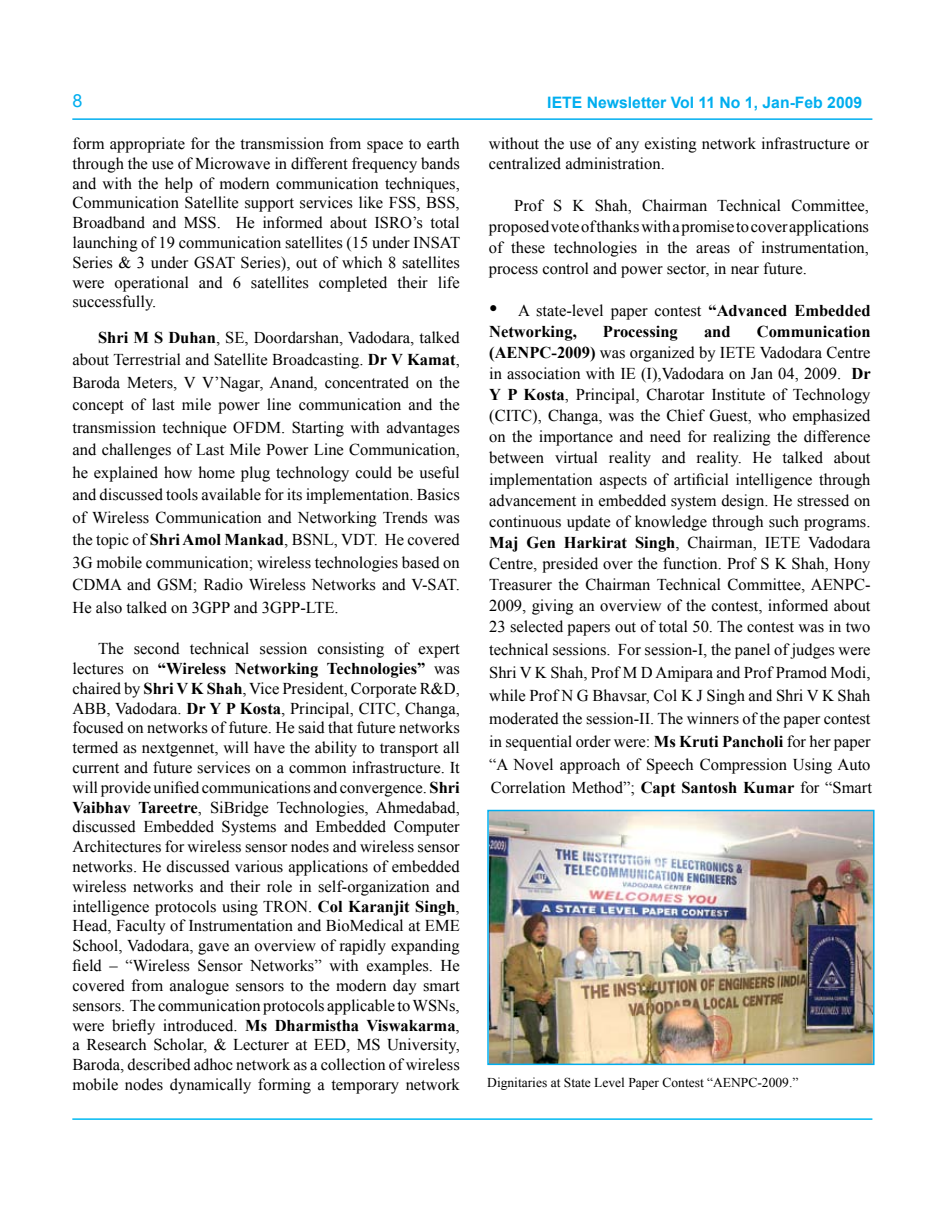
<style>
.page{position:relative;width:932px;height:1217px;background:#fff}
.page>*{position:absolute;margin:0;border:0;box-sizing:border-box;transform-origin:0 0}
.t1{font:18px "Arial";color:#00aeef}
.t2{font:16.5px/19.8px "Times New Roman";color:#000;text-align:justify}
.t3{font:700 16.5px/21px "Times New Roman";color:#000}
.t4{font:700 15.75px "Arial";color:#00aeef}
.t5{font:13.5px "Times New Roman";color:#000}
.s1{font-weight:700}
.s2{font-weight:400;font-size:24px}
.s3{font-weight:400}
</style>
<div class="page">
<img style="left:490px;top:812px;width:381px;height:249px">
<div style="left:487px;top:809px;width:387px;height:255px;border:2px solid #00aeef"></div>
<hr style="left:72px;top:118px;width:800px;height:2px;background:#00aeef">
<hr style="left:72px;top:1118px;width:800px;height:1px;background:#00b9f2">
<p class="t1" style="left:72px;top:88px;width:12px">8</p>
<p class="t4" style="left:547px;top:92px;width:316px">IETE Newsletter Vol 11 No 1, Jan-Feb 2009</p>
<p class="t2" style="left:72px;top:133px;width:389px">form appropriate for the transmission from space to earth through the use of Microwave in different frequency bands and with the help of modern communication techniques, Communication Satellite support services like FSS, BSS, Broadband and MSS. He informed about ISRO’s total launching of 19 communication satellites (15 under INSAT Series &amp; 3 under GSAT Series), out of which 8 satellites were operational and 6 satellites completed their life successfully.</p>
<p class="t2" style="left:72px;top:325px;width:388px;line-height:22.5px;text-indent:26px"><span class="s1">Shri M S Duhan</span>, SE, Doordarshan, Vadodara, talked about Terrestrial and Satellite Broadcasting. <span class="s1">Dr V Kamat</span>, Baroda Meters, V V’Nagar, Anand, concentrated on the concept of last mile power line communication and the transmission technique OFDM. Starting with advantages and challenges of Last Mile Power Line Communication, he explained how home plug technology could be useful and discussed tools available for its implementation. Basics of Wireless Communication and Networking Trends was the topic of <span class="s1">Shri Amol Mankad</span>, BSNL, VDT. He covered 3G mobile communication; wireless technologies based on CDMA and GSM; Radio Wireless Networks and V-SAT.<br>He also talked on 3GPP and 3GPP-LTE.</p>
<p class="t2" style="left:72px;top:638px;width:388px;text-indent:26px">The second technical session consisting of expert lectures on <span class="s1">“Wireless Networking Technologies”</span> was chaired by <span class="s1">Shri V K Shah</span>, Vice President, Corporate R&amp;D, ABB, Vadodara. <span class="s1">Dr Y P Kosta</span>, Principal, CITC, Changa, focused on networks of future. He said that future networks termed as nextgennet, will have the ability to transport all current and future services on a common infrastructure. It will provide unified communications and convergence. <span class="s1">Shri Vaibhav Tareetre</span>, SiBridge Technologies, Ahmedabad, discussed Embedded Systems and Embedded Computer Architectures for wireless sensor nodes and wireless sensor networks. He discussed various applications of embedded wireless networks and their role in self-organization and intelligence protocols using TRON. <span class="s1">Col Karanjit Singh</span>, Head, Faculty of Instrumentation and BioMedical at EME School, Vadodara, gave an overview of rapidly expanding field – “Wireless Sensor Networks” with examples. He covered from analogue sensors to the modern day smart sensors. The communication protocols applicable to WSNs, were briefly introduced. <span class="s1">Ms Dharmistha Viswakarma</span>, a Research Scholar, &amp; Lecturer at EED, MS University, Baroda, described adhoc network as a collection of wireless mobile nodes dynamically forming a temporary network</p>
<p class="t2" style="left:488px;top:133px;width:381px">without the use of any existing network infrastructure or centralized administration.</p>
<p class="t2" style="left:488px;top:195px;width:381px;line-height:21px;text-indent:26px">Prof S K Shah, Chairman Technical Committee, proposed vote of thanks with a promise to cover applications of these technologies in the areas of instrumentation, process control and power sector, in near future.</p>
<p class="t3" style="left:489px;top:300px;width:382px"><span class="s2">•</span> <span class="s3">A state-level paper contest</span> “Advanced Embedded<br>Networking,</p>
<p class="t2" style="left:489px;top:321px;width:383px;line-height:21px;text-indent:267px"><span class="s1">Communication (AENPC-2009)</span> was organized by IETE Vadodara Centre in association with IE (I),Vadodara on Jan 04, 2009. <span class="s1">Dr Y P Kosta</span>, Principal, Charotar Institute of Technology (CITC), Changa, was the Chief Guest, who emphasized on the importance and need for realizing the difference between virtual reality and reality. He talked about implementation aspects of artificial intelligence through advancement in embedded system design. He stressed on continuous update of knowledge through such programs.<br><span class="s1">Maj Gen Harkirat Singh</span>, Chairman, IETE Vadodara Centre, presided over the function. Prof S K Shah, Hony Treasurer the Chairman Technical Committee, AENPC-2009, giving an overview of the contest, informed about 23 selected papers out of total 50. The contest was in two</p>
<p class="t2" style="left:489px;top:637px;width:384px;line-height:23.1px">technical sessions. For session-I, the panel of judges were Shri V K Shah, Prof M D Amipara and Prof Pramod Modi, while Prof N G Bhavsar, Col K J Singh and Shri V K Shah moderated the session-II. The winners of the paper contest in sequential order were: <span class="s1">Ms Kruti Pancholi</span> for her paper “A Novel approach of Speech Compression Using Auto Correlation Method”; <span class="s1">Capt Santosh Kumar</span> for “Smart</p>
<p class="t3" style="left:602px;top:321px;width:76px">Processing</p>
<p class="t3" style="left:703px;top:321px;width:28px">and</p>
<p class="t5" style="left:487px;top:1072px;width:312px">Dignitaries at State Level Paper Contest “AENPC-2009.”</p>
</div>
